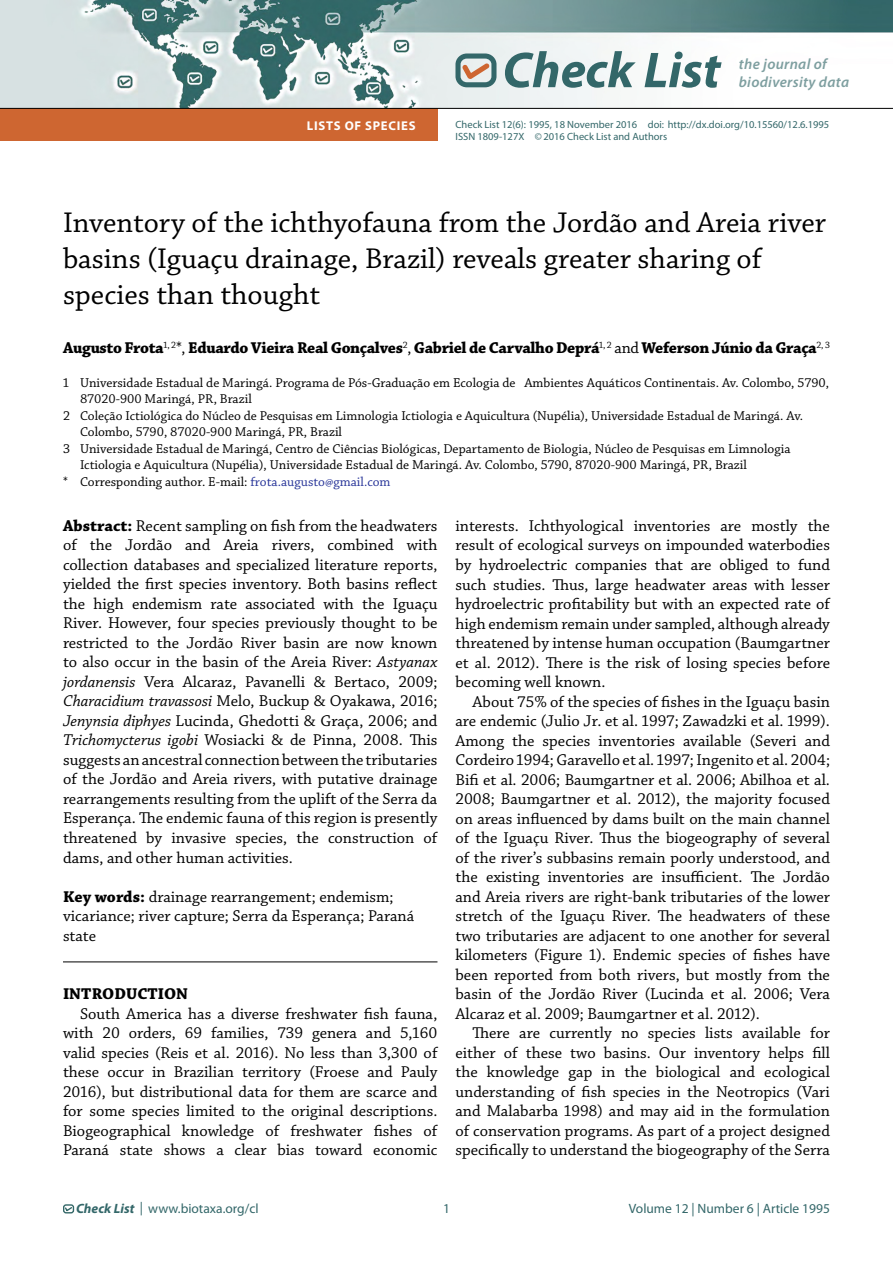
<style>
.page{position:relative;width:893px;height:1263px;background:#fff}
.page>*{position:absolute;margin:0;border:0;box-sizing:border-box;transform-origin:0 0}
.t1{font:italic 700 50.7px "Myriad Pro";color:#336769}
.t2{font:30px/36px "Chaparral Pro";color:#000}
.t3{font:16.5px/19.5px "Chaparral Pro";color:#000;text-align:justify}
.t4{font:700 16.5px "Chaparral Pro";letter-spacing:-.02em;color:#000}
.t5{font:700 16.5px "Chaparral Pro";color:#000}
.t6{font:italic 600 15px/18px "Myriad Pro";letter-spacing:.02em;color:#7e9fa0}
.t7{font:13.5px "Chaparral Pro";color:#000}
.t8{font:13.5px "Myriad Pro";color:#336769}
.t9{font:700 12.75px "Myriad Pro";letter-spacing:.06em;color:#fff}
.t10{font:10.5px/12.6px "Myriad Pro";color:#336769}
.s1{font-weight:400}
.s2{color:#293699}
.s3{font-weight:700}
.s4{font-style:italic}
.s5{font-weight:700;font-style:italic}
</style>
<div class="page">
<div style="left:63px;top:1204px;width:11px;height:9px;border:1px solid #336767;border-radius:2px"></div>
<svg style="left:64px;top:1206px;width:9px;height:6px"></svg>
<img style="left:0;top:0;width:893px;height:108px">
<svg style="left:455px;top:53px;width:41px;height:34px"></svg>
<hr style="left:63px;top:962px;width:374px;height:1px;background:#000">
<div style="left:0;top:109px;width:437px;height:32px;background:#ce6631"></div>
<hr style="left:0;top:108px;width:893px;height:1px;background:#000">
<p class="t9" style="left:307px;top:117px;width:110px">LISTS OF SPECIES</p>
<h1 class="t1" style="left:502px;top:37px;width:220px">Check List</h1>
<p class="t6" style="left:739px;top:55px;width:112px">the journal of biodiversity data</p>
<p class="t10" style="left:455px;top:118px;width:375px">Check List 12(6): 1995, 18 November 2016 doi: http://dx.doi.org/10.15560/12.6.1995<br>ISSN 1809-127X ©2016 Check List and Authors</p>
<h2 class="t2" style="left:63px;top:206px;width:764px">Inventory of the ichthyofauna from the Jordão and Areia river basins (Iguaçu drainage, Brazil) reveals greater sharing of species than thought</h2>
<p class="t4" style="left:63px;top:338px;width:768px">Augusto Frota<sup>1,</sup> <sup>2</sup><span class="s1">*,</span> Eduardo Vieira Real Gonçalves<sup>2</sup><span class="s1">,</span> Gabriel de Carvalho Deprá<sup>1,</sup> <sup>2</sup> <span class="s1">and</span> Weferson Júnio da Graça<sup>2,</sup> <sup>3</sup></p>
<p class="t7" style="left:63px;top:375px;width:767px">1 Universidade Estadual de Maringá. Programa de Pós-Graduação em Ecologia de Ambientes Aquáticos Continentais. Av. Colombo, 5790,</p>
<p class="t7" style="left:80px;top:392px;width:173px">87020-900 Maringá, PR, Brazil</p>
<p class="t7" style="left:63px;top:408px;width:742px">2 Coleção Ictiológica do Núcleo de Pesquisas em Limnologia Ictiologia e Aquicultura (Nupélia), Universidade Estadual de Maringá. Av.</p>
<p class="t7" style="left:80px;top:425px;width:264px">Colombo, 5790, 87020-900 Maringá, PR, Brazil</p>
<p class="t7" style="left:63px;top:441px;width:729px">3 Universidade Estadual de Maringá, Centro de Ciências Biológicas, Departamento de Biologia, Núcleo de Pesquisas em Limnologia</p>
<p class="t7" style="left:80px;top:458px;width:668px">Ictiologia e Aquicultura (Nupélia), Universidade Estadual de Maringá. Av. Colombo, 5790, 87020-900 Maringá, PR, Brazil</p>
<p class="t7" style="left:63px;top:474px;width:329px">* Corresponding author. E-mail: <span class="s2">frota.augusto@gmail.com</span></p>
<p class="t3" style="left:63px;top:517px;width:376px"><span class="s3">Abstract:</span> Recent sampling on fish from the headwaters of the Jordão and Areia rivers, combined with collection databases and specialized literature reports, yielded the first species inventory. Both basins reflect the high endemism rate associated with the Iguaçu River. However, four species previously thought to be restricted to the Jordão River basin are now known to also occur in the basin of the Areia River: <span class="s4">Astyanax jordanensis</span> Vera Alcaraz, Pavanelli &amp; Bertaco, 2009; <span class="s4">Characidium travassosi</span> Melo, Buckup &amp; Oyakawa, 2016; <span class="s4">Jenynsia diphyes</span> Lucinda, Ghedotti &amp; Graça, 2006; and <span class="s4">Trichomycterus igobi</span> Wosiacki &amp; de Pinna, 2008. This suggests an ancestral connection between the tributaries of the Jordão and Areia rivers, with putative drainage rearrangements resulting from the uplift of the Serra da Esperança. The endemic fauna of this region is presently threatened by invasive species, the construction of dams, and other human activities.</p>
<p class="t3" style="left:63px;top:887px;width:353px;text-align:left"><span class="s3">Key words:</span> drainage rearrangement; endemism; vicariance; river capture; Serra da Esperança; Paraná state</p>
<p class="t3" style="left:455px;top:517px;width:376px">interests. Ichthyological inventories are mostly the result of ecological surveys on impounded waterbodies by hydroelectric companies that are obliged to fund such studies. Thus, large headwater areas with lesser hydroelectric profitability but with an expected rate of high endemism remain under sampled, although already threatened by intense human occupation (Baumgartner et al. 2012). There is the risk of losing species before becoming well known.</p>
<p class="t3" style="left:455px;top:692px;width:376px;text-indent:17px">About 75% of the species of fishes in the Iguaçu basin are endemic (Julio Jr. et al. 1997; Zawadzki et al. 1999).<br>Among the species inventories available (Severi and Cordeiro 1994; Garavello et al. 1997; Ingenito et al. 2004; Bifi et al. 2006; Baumgartner et al. 2006; Abilhoa et al.<br>2008; Baumgartner et al. 2012), the majority focused on areas influenced by dams built on the main channel of the Iguaçu River. Thus the biogeography of several of the river’s subbasins remain poorly understood, and the existing inventories are insufficient. The Jordão and Areia rivers are right-bank tributaries of the lower stretch of the Iguaçu River. The headwaters of these two tributaries are adjacent to one another for several kilometers (Figure 1). Endemic species of fishes have been reported from both rivers, but mostly from the basin of the Jordão River (Lucinda et al. 2006; Vera Alcaraz et al. 2009; Baumgartner et al. 2012).</p>
<p class="t3" style="left:455px;top:1024px;width:376px;text-indent:17px">There are currently no species lists available for either of these two basins. Our inventory helps fill the knowledge gap in the biological and ecological understanding of fish species in the Neotropics (Vari and Malabarba 1998) and may aid in the formulation of conservation programs. As part of a project designed specifically to understand the biogeography of the Serra</p>
<p class="t5" style="left:63px;top:984px;width:127px">INTRODUCTION</p>
<p class="t3" style="left:63px;top:1004px;width:376px;text-indent:17px">South America has a diverse freshwater fish fauna, with 20 orders, 69 families, 739 genera and 5,160 valid species (Reis et al. 2016). No less than 3,300 of these occur in Brazilian territory (Froese and Pauly 2016), but distributional data for them are scarce and for some species limited to the original descriptions.<br>Biogeographical knowledge of freshwater fishes of Paraná state shows a clear bias toward economic</p>
<p class="t8" style="left:76px;top:1200px;width:184px"><span class="s5">Check List</span> | www.biotaxa.org/cl</p>
<p class="t8" style="left:443px;top:1200px;width:8px">1</p>
<p class="t8" style="left:629px;top:1200px;width:203px">Volume 12 | Number 6 | Article 1995</p>
</div>
